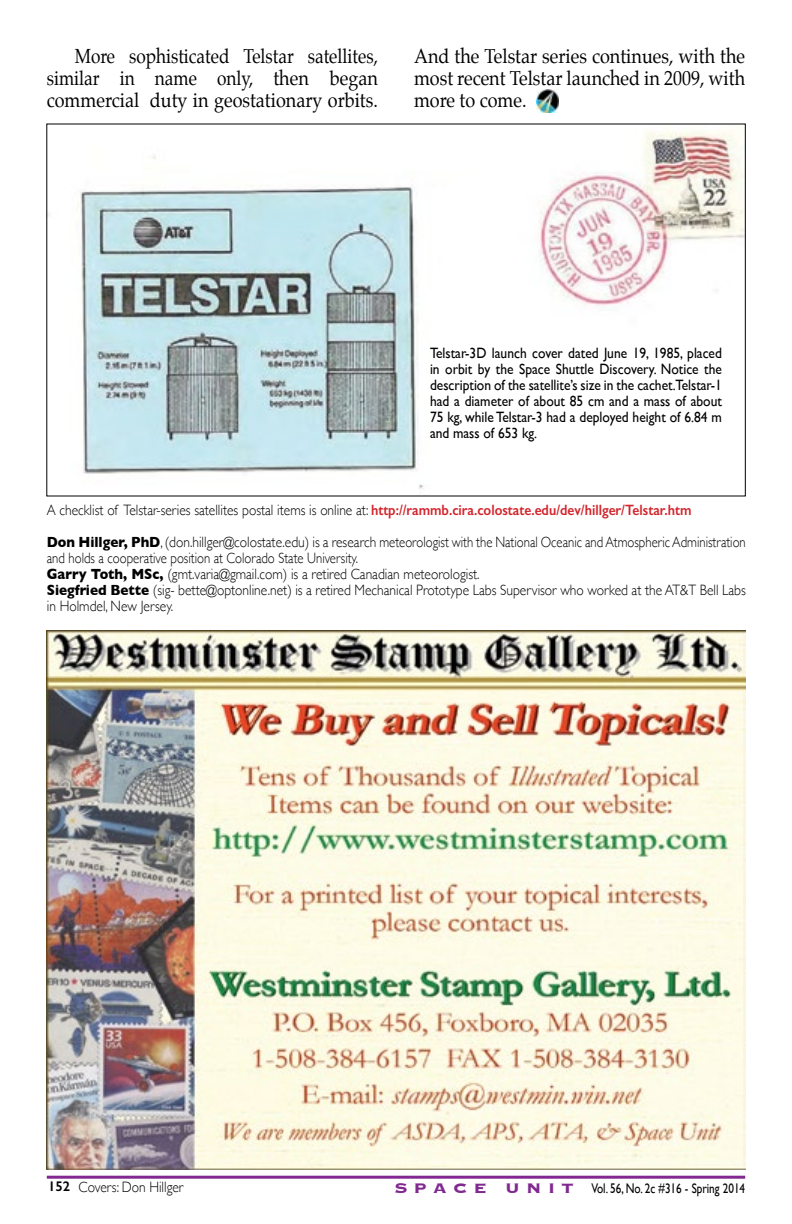
<style>
.page{position:relative;width:792px;height:1224px;background:#fff}
.page>*{position:absolute;margin:0;border:0;box-sizing:border-box;transform-origin:0 0}
.t1{font:20px/22px "Palatino";color:#000;text-align:justify;scale:.86 1}
.t2{font:20px/22px "Palatino";color:#000;text-align:justify;scale:.9 1}
.t3{font:700 18px "Copperplate";color:#812990;scale:1.1 1}
.t4{font:300 15px/16px "Gill Sans";color:#000;scale:.85 1}
.t5{font:300 15px/32px "Gill Sans";color:#000;scale:.9 1}
.t6{font:15px/16px "Gill Sans";color:#000;text-align:justify;scale:.9 1}
.t7{font:14px "Gill Sans";color:#000;scale:.8 1}
.t8{font:600 14px "Gill Sans";color:#000}
.s1{font-weight:600;color:#d2232a}
.s2{font-weight:700}
</style>
<div class="page">
<hr style="left:47px;top:1176px;width:698px;height:3px;background:#812990">
<img style="left:48px;top:130px;width:696px;height:360px">
<img style="left:536px;top:90px;width:23px;height:22px">
<img style="left:47px;top:630px;width:698px;height:540px">
<h1 class="t1" style="left:47px;top:45px;width:387px;text-indent:28px">More sophisticated Telstar satellites, similar in name only, then began commercial duty in geostationary orbits.</h1>
<h1 class="t2" style="left:414px;top:45px;width:370px">And the Telstar series continues, with the most recent Telstar launched in 2009, with more to come.</h1>
<p class="t6" style="left:430px;top:345px;width:326px">Telstar-3D launch cover dated June 19, 1985, placed in orbit by the Space Shuttle Discovery. Notice the description of the satellite’s size in the cachet.Telstar-1 had a diameter of about 85 cm and a mass of about 75 kg, while Telstar-3 had a deployed height of 6.84 m and mass of 653 kg.</p>
<p class="t5" style="left:47px;top:493px;width:778px">A checklist of Telstar-series satellites postal items is online at: <span class="s1">http://rammb.cira.colostate.edu/dev/hillger/Telstar.htm<br></span><span class="s2">Don Hillger, PhD</span>, (don.hillger@colostate.edu) is a research meteorologist with the National Oceanic and Atmospheric Administration</p>
<p class="t4" style="left:47px;top:549px;width:824px">and holds a cooperative position at Colorado State University.<br><span class="s2">Garry Toth, MSc,</span> (gmt.varia@gmail.com) is a retired Canadian meteorologist.<br><span class="s2">Siegfried Bette</span> (sig- bette@optonline.net) is a retired Mechanical Prototype Labs Supervisor who worked at the AT&amp;T Bell Labs in Holmdel, New Jersey.</p>
<p class="t8" style="left:48px;top:1178px;width:24px">152</p>
<p class="t3" style="left:394px;top:1176px;width:164px">S P A C E U N I T</p>
<p class="t7" style="left:591px;top:1180px;width:194px">Vol. 56, No. 2c #316 - Spring 2014</p>
<p class="t5" style="left:79px;top:1171px;width:118px">Covers: Don Hillger</p>
</div>
